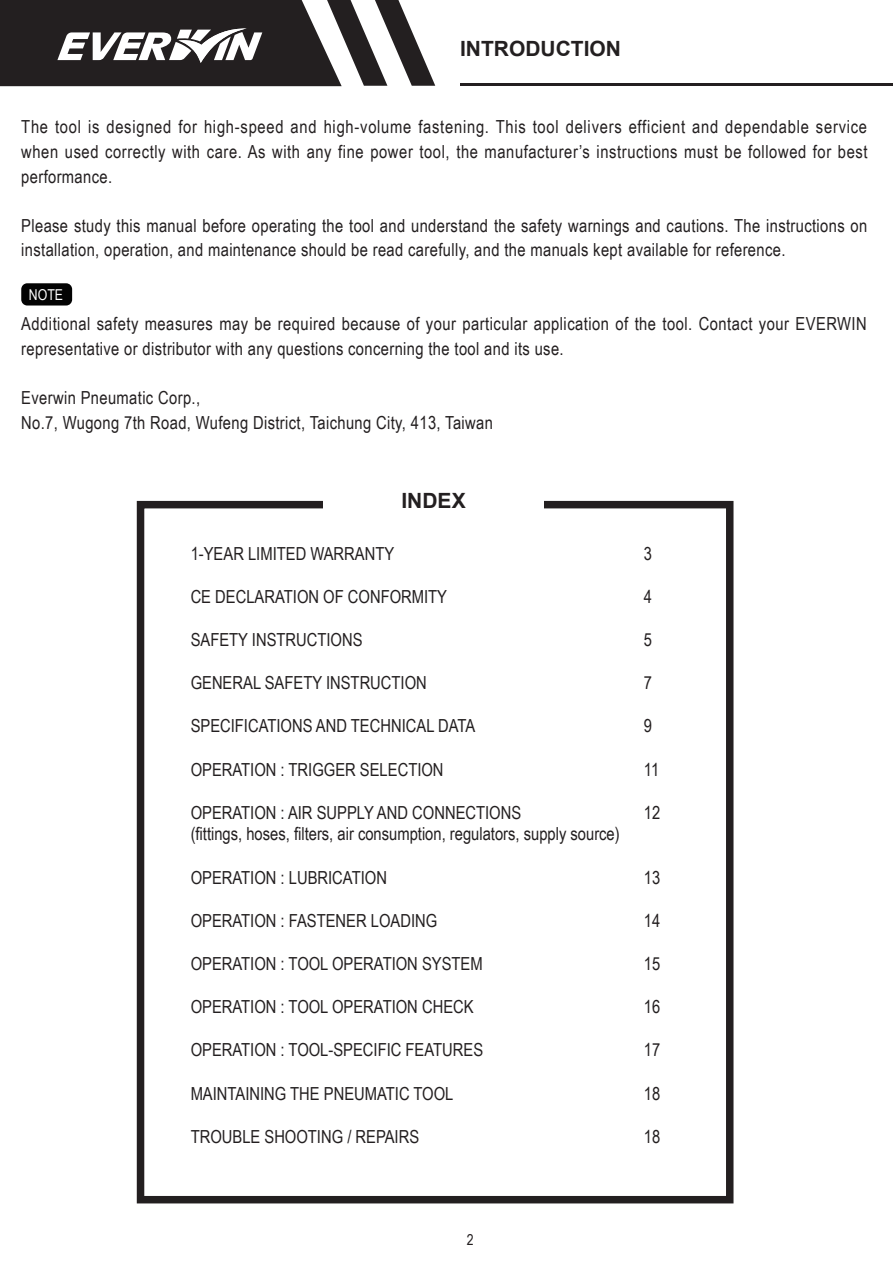
<style>
.page{position:relative;width:893px;height:1263px;background:#fff}
.page>*{position:absolute;margin:0;border:0;box-sizing:border-box;transform-origin:0 0}
.t1{font:700 21px "Arial";color:#231f20}
.t2{font:18px/24.6px "Arial Narrow";letter-spacing:.02em;color:#231f20}
.t3{font:18px/21.6px "Arial Narrow";color:#231f20}
.t4{font:15px "Arial Narrow";color:#fff}
.t5{font:15px "Arial Narrow";color:#231f20}
</style>
<div class="page">
<div style="left:21px;top:283px;width:51px;height:22px;background:#030303;border-radius:6px"></div>
<div style="left:137px;top:501px;width:596px;height:702px;border:8px solid #231f20"></div>
<div style="left:323px;top:473px;width:221px;height:55px;background:#fff"></div>
<hr style="left:460px;top:83px;width:433px;height:3px;background:#231f20">
<svg style="left:0;top:0;width:435px;height:86px"></svg>
<p class="t1" style="left:460px;top:34px;width:162px">INTRODUCTION</p>
<p class="t2" style="left:21px;top:114px;width:848px;text-align:justify">The tool is designed for high-speed and high-volume fastening. This tool delivers efficient and dependable service when used correctly with care. As with any fine power tool, the manufacturer’s instructions must be followed for best performance.</p>
<p class="t2" style="left:21px;top:212px;width:848px">Please study this manual before operating the tool and understand the safety warnings and cautions. The instructions on installation, operation, and maintenance should be read carefully, and the manuals kept available for reference.</p>
<p class="t4" style="left:29px;top:283px;width:36px">NOTE</p>
<p class="t2" style="left:21px;top:311px;width:847px">Additional safety measures may be required because of your particular application of the tool. Contact your EVERWIN representative or distributor with any questions concerning the tool and its use.</p>
<p class="t2" style="left:21px;top:385px;width:473px">Everwin Pneumatic Corp.,<br>No.7, Wugong 7th Road, Wufeng District, Taichung City, 413, Taiwan</p>
<p class="t1" style="left:401px;top:486px;width:66px">INDEX</p>
<p class="t3" style="left:191px;top:542px;width:205px">1-YEAR LIMITED WARRANTY</p>
<p class="t3" style="left:191px;top:585px;width:258px">CE DECLARATION OF CONFORMITY</p>
<p class="t3" style="left:191px;top:628px;width:173px">SAFETY INSTRUCTIONS</p>
<p class="t3" style="left:191px;top:671px;width:238px">GENERAL SAFETY INSTRUCTION</p>
<p class="t3" style="left:191px;top:715px;width:286px">SPECIFICATIONS AND TECHNICAL DATA</p>
<p class="t3" style="left:191px;top:758px;width:254px">OPERATION : TRIGGER SELECTION</p>
<p class="t3" style="left:191px;top:801px;width:431px">OPERATION : AIR SUPPLY AND CONNECTIONS<br>(fittings, hoses, filters, air consumption, regulators, supply source)</p>
<p class="t3" style="left:191px;top:866px;width:198px">OPERATION : LUBRICATION</p>
<p class="t3" style="left:191px;top:909px;width:248px">OPERATION : FASTENER LOADING</p>
<p class="t3" style="left:191px;top:952px;width:294px">OPERATION : TOOL OPERATION SYSTEM</p>
<p class="t3" style="left:191px;top:995px;width:285px">OPERATION : TOOL OPERATION CHECK</p>
<p class="t3" style="left:191px;top:1039px;width:294px">OPERATION : TOOL-SPECIFIC FEATURES</p>
<p class="t3" style="left:191px;top:1082px;width:264px">MAINTAINING THE PNEUMATIC TOOL</p>
<p class="t3" style="left:191px;top:1125px;width:230px">TROUBLE SHOOTING / REPAIRS</p>
<p class="t2" style="left:644px;top:540px;width:10px">3</p>
<p class="t2" style="left:644px;top:583px;width:10px">4</p>
<p class="t2" style="left:644px;top:627px;width:10px">5</p>
<p class="t2" style="left:644px;top:670px;width:10px">7</p>
<p class="t2" style="left:644px;top:713px;width:10px">9</p>
<p class="t2" style="left:644px;top:756px;width:17px">11</p>
<p class="t2" style="left:644px;top:799px;width:18px">12</p>
<p class="t2" style="left:644px;top:864px;width:18px">13</p>
<p class="t2" style="left:644px;top:907px;width:18px">14</p>
<p class="t2" style="left:644px;top:951px;width:18px">15</p>
<p class="t2" style="left:644px;top:994px;width:18px">16</p>
<p class="t2" style="left:644px;top:1037px;width:18px">17</p>
<p class="t2" style="left:644px;top:1080px;width:18px">18</p>
<p class="t2" style="left:644px;top:1123px;width:18px">18</p>
<p class="t5" style="left:467px;top:1228px;width:8px">2</p>
</div>
